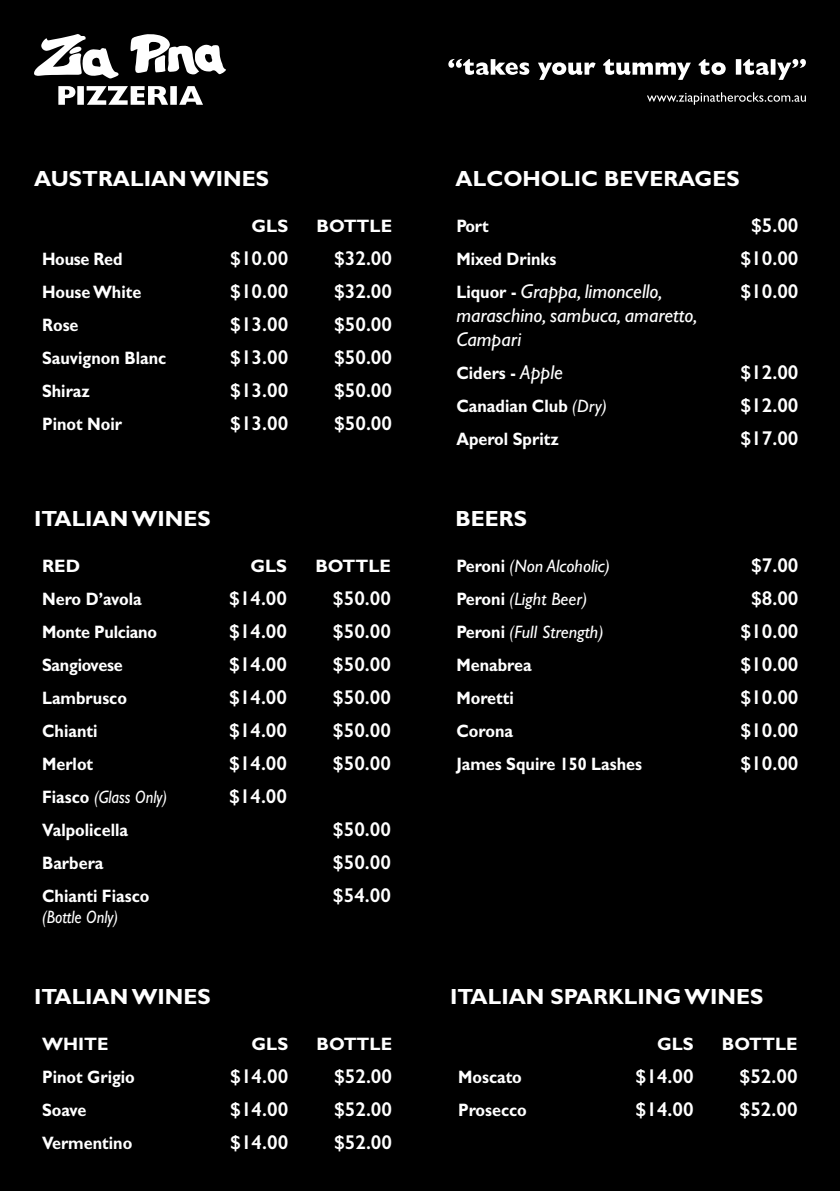
<style>
.page{position:relative;width:840px;height:1191px;background:#fff}
.page>*{position:absolute;margin:0;border:0;box-sizing:border-box;transform-origin:0 0}
.t1{font:700 22px "Gill Sans";color:#fff}
.t2{font:600 20px "Gill Sans";color:#fff}
.t3{font:italic 20px/24px "Gill Sans";color:#fff}
.t4{font:700 18px "Gill Sans";color:#fff;scale:.9 1}
.t5{font:italic 18px "Gill Sans";color:#fff;scale:.9 1}
.t6{font:700 18px "Gill Sans";color:#fff}
.s1{font-weight:700;font-style:normal;font-size:18px}
.s2{font-weight:400;font-style:italic;font-size:20px}
.s3{font-weight:400;font-style:italic}
.s4{font-weight:700;font-style:normal}
</style>
<div class="page">
<div style="left:0;top:0;width:839px;height:1191px;background:#000"></div>
<svg style="left:647px;top:92px;width:158px;height:13px"></svg>
<svg style="left:448px;top:59px;width:357px;height:21px"></svg>
<svg style="left:58px;top:86px;width:145px;height:19px"></svg>
<svg style="left:34px;top:34px;width:85px;height:44px"></svg>
<svg style="left:130px;top:34px;width:96px;height:41px"></svg>
<p class="t1" style="left:34px;top:166px;width:236px">AUSTRALIAN WINES</p>
<p class="t1" style="left:455px;top:166px;width:285px">ALCOHOLIC BEVERAGES</p>
<p class="t6" style="left:251px;top:215px;width:38px">GLS</p>
<p class="t6" style="left:316px;top:215px;width:77px">BOTTLE</p>
<p class="t4" style="left:42px;top:248px;width:91px">House Red</p>
<p class="t2" style="left:230px;top:246px;width:59px">$10.00</p>
<p class="t2" style="left:334px;top:246px;width:59px">$32.00</p>
<p class="t4" style="left:42px;top:281px;width:112px">House White</p>
<p class="t2" style="left:230px;top:279px;width:59px">$10.00</p>
<p class="t2" style="left:334px;top:279px;width:59px">$32.00</p>
<p class="t4" style="left:42px;top:314px;width:42px">Rose</p>
<p class="t2" style="left:230px;top:312px;width:59px">$13.00</p>
<p class="t2" style="left:334px;top:312px;width:59px">$50.00</p>
<p class="t4" style="left:42px;top:347px;width:139px">Sauvignon Blanc</p>
<p class="t2" style="left:230px;top:345px;width:59px">$13.00</p>
<p class="t2" style="left:334px;top:345px;width:59px">$50.00</p>
<p class="t4" style="left:42px;top:380px;width:55px">Shiraz</p>
<p class="t2" style="left:230px;top:378px;width:59px">$13.00</p>
<p class="t2" style="left:334px;top:378px;width:59px">$50.00</p>
<p class="t4" style="left:42px;top:413px;width:91px">Pinot Noir</p>
<p class="t2" style="left:230px;top:411px;width:59px">$13.00</p>
<p class="t2" style="left:334px;top:411px;width:59px">$50.00</p>
<p class="t4" style="left:456px;top:215px;width:38px">Port</p>
<p class="t2" style="left:750px;top:213px;width:49px">$5.00</p>
<p class="t4" style="left:456px;top:248px;width:113px">Mixed Drinks</p>
<p class="t2" style="left:740px;top:246px;width:60px">$10.00</p>
<p class="t3" style="left:456px;top:279px;width:242px"><span class="s1">Liquor -</span> Grappa, limoncello, maraschino, sambuca, amaretto,<br>Campari</p>
<p class="t2" style="left:740px;top:279px;width:59px">$10.00</p>
<p class="t4" style="left:456px;top:362px;width:120px">Ciders - <span class="s2">Apple</span></p>
<p class="t2" style="left:740px;top:360px;width:59px">$12.00</p>
<p class="t4" style="left:456px;top:395px;width:169px">Canadian Club <span class="s3">(Dry)</span></p>
<p class="t2" style="left:740px;top:393px;width:60px">$12.00</p>
<p class="t4" style="left:456px;top:428px;width:115px">Aperol Spritz</p>
<p class="t2" style="left:740px;top:426px;width:60px">$17.00</p>
<p class="t1" style="left:34px;top:505px;width:178px">ITALIAN WINES</p>
<p class="t1" style="left:455px;top:505px;width:73px">BEERS</p>
<p class="t6" style="left:42px;top:555px;width:40px">RED</p>
<p class="t6" style="left:250px;top:555px;width:38px">GLS</p>
<p class="t6" style="left:315px;top:555px;width:77px">BOTTLE</p>
<p class="t4" style="left:42px;top:588px;width:112px">Nero D’avola</p>
<p class="t2" style="left:229px;top:586px;width:59px">$14.00</p>
<p class="t2" style="left:333px;top:586px;width:59px">$50.00</p>
<p class="t4" style="left:42px;top:621px;width:129px">Monte Pulciano</p>
<p class="t2" style="left:229px;top:619px;width:59px">$14.00</p>
<p class="t2" style="left:333px;top:619px;width:59px">$50.00</p>
<p class="t4" style="left:42px;top:654px;width:91px">Sangiovese</p>
<p class="t2" style="left:229px;top:652px;width:59px">$14.00</p>
<p class="t2" style="left:333px;top:652px;width:59px">$50.00</p>
<p class="t4" style="left:42px;top:687px;width:96px">Lambrusco</p>
<p class="t2" style="left:229px;top:685px;width:59px">$14.00</p>
<p class="t2" style="left:333px;top:685px;width:59px">$50.00</p>
<p class="t4" style="left:42px;top:720px;width:63px">Chianti</p>
<p class="t2" style="left:229px;top:718px;width:59px">$14.00</p>
<p class="t2" style="left:333px;top:718px;width:59px">$50.00</p>
<p class="t4" style="left:42px;top:753px;width:58px">Merlot</p>
<p class="t2" style="left:229px;top:751px;width:59px">$14.00</p>
<p class="t2" style="left:333px;top:751px;width:59px">$50.00</p>
<p class="t5" style="left:42px;top:786px;width:141px"><span class="s4">Fiasco</span> (Glass Only)</p>
<p class="t2" style="left:229px;top:784px;width:59px">$14.00</p>
<p class="t4" style="left:42px;top:819px;width:97px">Valpolicella</p>
<p class="t2" style="left:333px;top:817px;width:59px">$50.00</p>
<p class="t4" style="left:42px;top:852px;width:70px">Barbera</p>
<p class="t2" style="left:333px;top:850px;width:59px">$50.00</p>
<p class="t4" style="left:42px;top:885px;width:121px">Chianti Fiasco</p>
<p class="t5" style="left:42px;top:907px;width:86px">(Bottle Only)</p>
<p class="t2" style="left:333px;top:883px;width:59px">$54.00</p>
<p class="t5" style="left:456px;top:555px;width:172px"><span class="s4">Peroni</span> (Non Alcoholic)</p>
<p class="t2" style="left:750px;top:553px;width:49px">$7.00</p>
<p class="t5" style="left:456px;top:588px;width:147px"><span class="s4">Peroni</span> (Light Beer)</p>
<p class="t2" style="left:750px;top:586px;width:49px">$8.00</p>
<p class="t5" style="left:456px;top:621px;width:165px"><span class="s4">Peroni</span> (Full Strength)</p>
<p class="t2" style="left:740px;top:619px;width:60px">$10.00</p>
<p class="t4" style="left:456px;top:654px;width:85px">Menabrea</p>
<p class="t2" style="left:740px;top:652px;width:60px">$10.00</p>
<p class="t4" style="left:456px;top:687px;width:65px">Moretti</p>
<p class="t2" style="left:740px;top:685px;width:60px">$10.00</p>
<p class="t4" style="left:456px;top:720px;width:64px">Corona</p>
<p class="t2" style="left:740px;top:718px;width:60px">$10.00</p>
<p class="t4" style="left:456px;top:753px;width:208px">James Squire 150 Lashes</p>
<p class="t2" style="left:740px;top:751px;width:60px">$10.00</p>
<p class="t1" style="left:34px;top:983px;width:178px">ITALIAN WINES</p>
<p class="t1" style="left:450px;top:983px;width:315px">ITALIAN SPARKLING WINES</p>
<p class="t6" style="left:42px;top:1033px;width:68px">WHITE</p>
<p class="t6" style="left:251px;top:1033px;width:38px">GLS</p>
<p class="t6" style="left:316px;top:1033px;width:77px">BOTTLE</p>
<p class="t4" style="left:42px;top:1066px;width:105px">Pinot Grigio</p>
<p class="t2" style="left:230px;top:1064px;width:59px">$14.00</p>
<p class="t2" style="left:334px;top:1064px;width:59px">$52.00</p>
<p class="t4" style="left:42px;top:1099px;width:51px">Soave</p>
<p class="t2" style="left:230px;top:1097px;width:59px">$14.00</p>
<p class="t2" style="left:334px;top:1097px;width:59px">$52.00</p>
<p class="t4" style="left:42px;top:1132px;width:102px">Vermentino</p>
<p class="t2" style="left:230px;top:1130px;width:59px">$14.00</p>
<p class="t2" style="left:334px;top:1130px;width:59px">$52.00</p>
<p class="t6" style="left:656px;top:1033px;width:38px">GLS</p>
<p class="t6" style="left:721px;top:1033px;width:77px">BOTTLE</p>
<p class="t4" style="left:458px;top:1066px;width:72px">Moscato</p>
<p class="t2" style="left:635px;top:1064px;width:59px">$14.00</p>
<p class="t2" style="left:739px;top:1064px;width:59px">$52.00</p>
<p class="t4" style="left:458px;top:1099px;width:78px">Prosecco</p>
<p class="t2" style="left:635px;top:1097px;width:59px">$14.00</p>
<p class="t2" style="left:739px;top:1097px;width:59px">$52.00</p>
</div>
